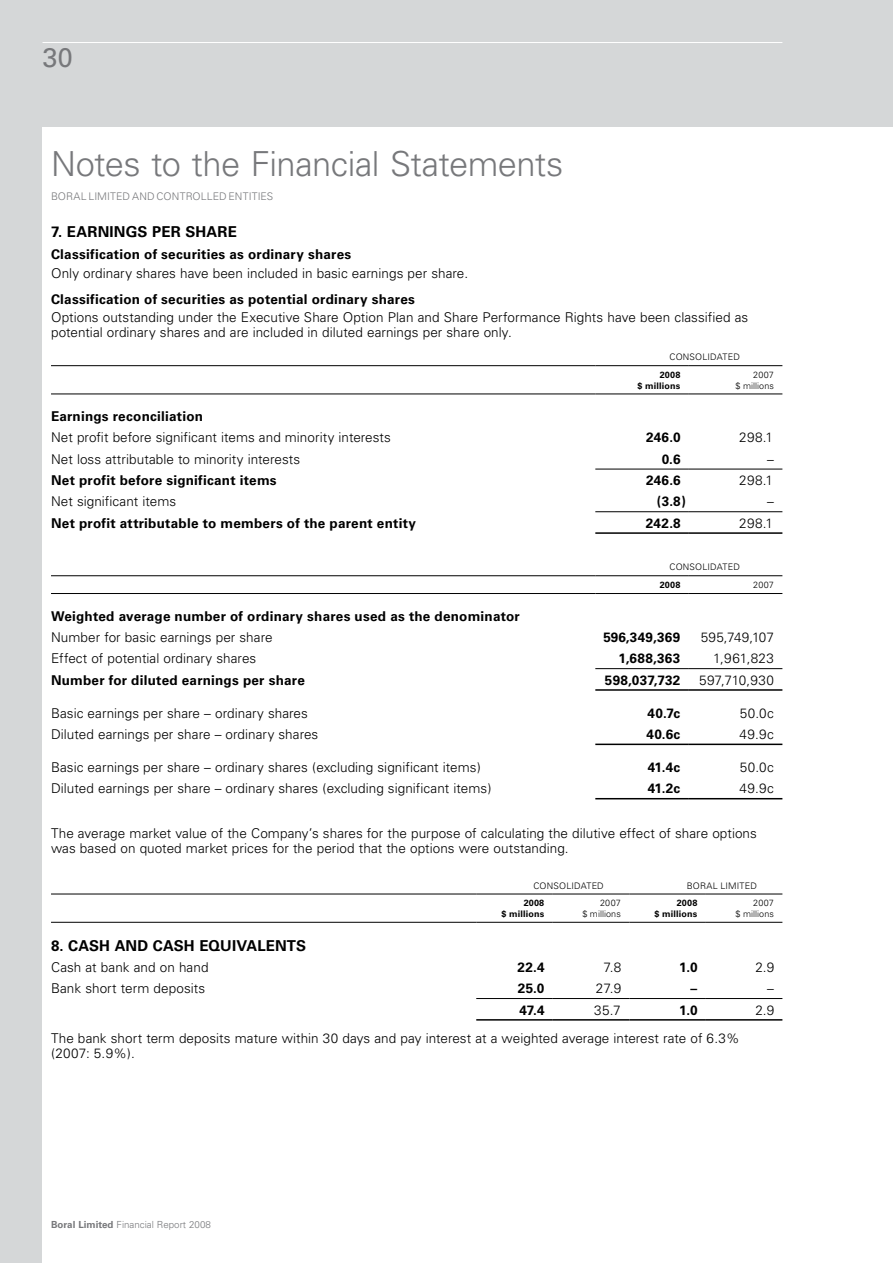
<style>
.page{position:relative;width:893px;height:1263px;background:#d5d7d8}
.page>*{position:absolute;margin:0;border:0;box-sizing:border-box;transform-origin:0 0}
.t1{font:300 34.5px "Univers";letter-spacing:-.015em;color:#77787b}
.t2{font:27px "Univers";color:#77787b}
.t3{font:700 15px "Univers";letter-spacing:.01em;color:#000}
.t4{font:300 13.5px/15px "Univers";letter-spacing:.005em;color:#000}
.t5{font:700 13.5px "Univers";letter-spacing:.015em;color:#000}
.t6{font:300 10.5px "Univers";color:#77787b}
.t7{font:300 9.75px "Univers";color:#77787b}
.t8{font:300 9px/10.5px "Univers";letter-spacing:.015em;color:#000;text-align:right}
.t9{font:700 9px/10.5px "Univers";letter-spacing:.02em;color:#000;text-align:right}
.s1{font-weight:700}
</style>
<div class="page">
<hr style="left:43px;top:42px;width:739px;height:1px;background:#fff">
<div style="left:43px;top:128px;width:850px;height:1135px;background:#fff"></div>
<hr style="left:51px;top:365px;width:544px;height:1px;background:#000">
<hr style="left:595px;top:365px;width:94px;height:1px;background:#000">
<hr style="left:689px;top:365px;width:93px;height:1px;background:#000">
<hr style="left:51px;top:575px;width:544px;height:1px;background:#000">
<hr style="left:595px;top:575px;width:94px;height:1px;background:#000">
<hr style="left:689px;top:575px;width:93px;height:1px;background:#000">
<hr style="left:595px;top:798px;width:94px;height:1px;background:#000">
<hr style="left:689px;top:798px;width:93px;height:1px;background:#000">
<hr style="left:595px;top:744px;width:94px;height:1px;background:#000">
<hr style="left:689px;top:744px;width:93px;height:1px;background:#000">
<hr style="left:595px;top:689px;width:94px;height:2px;background:#000">
<hr style="left:689px;top:689px;width:93px;height:2px;background:#000">
<hr style="left:595px;top:668px;width:94px;height:1px;background:#000">
<hr style="left:689px;top:668px;width:93px;height:1px;background:#000">
<hr style="left:595px;top:593px;width:94px;height:1px;background:#000">
<hr style="left:689px;top:593px;width:93px;height:1px;background:#000">
<hr style="left:595px;top:532px;width:94px;height:2px;background:#000">
<hr style="left:689px;top:532px;width:93px;height:2px;background:#000">
<hr style="left:595px;top:511px;width:94px;height:1px;background:#000">
<hr style="left:689px;top:511px;width:93px;height:1px;background:#000">
<hr style="left:595px;top:469px;width:94px;height:1px;background:#000">
<hr style="left:689px;top:469px;width:93px;height:1px;background:#000">
<hr style="left:51px;top:394px;width:544px;height:1px;background:#000">
<hr style="left:595px;top:394px;width:94px;height:1px;background:#000">
<hr style="left:689px;top:394px;width:93px;height:1px;background:#000">
<hr style="left:51px;top:593px;width:544px;height:1px;background:#000">
<hr style="left:476px;top:1019px;width:77px;height:1px;background:#000">
<hr style="left:553px;top:1019px;width:76px;height:1px;background:#000">
<hr style="left:629px;top:1019px;width:77px;height:1px;background:#000">
<hr style="left:706px;top:1019px;width:76px;height:1px;background:#000">
<hr style="left:476px;top:998px;width:77px;height:1px;background:#000">
<hr style="left:553px;top:998px;width:76px;height:1px;background:#000">
<hr style="left:629px;top:998px;width:77px;height:1px;background:#000">
<hr style="left:706px;top:998px;width:76px;height:1px;background:#000">
<hr style="left:51px;top:922px;width:425px;height:1px;background:#000">
<hr style="left:476px;top:922px;width:77px;height:1px;background:#000">
<hr style="left:553px;top:922px;width:76px;height:1px;background:#000">
<hr style="left:629px;top:922px;width:77px;height:1px;background:#000">
<hr style="left:706px;top:922px;width:76px;height:1px;background:#000">
<hr style="left:51px;top:894px;width:425px;height:1px;background:#000">
<hr style="left:476px;top:894px;width:77px;height:1px;background:#000">
<hr style="left:553px;top:894px;width:76px;height:1px;background:#000">
<hr style="left:629px;top:894px;width:77px;height:1px;background:#000">
<hr style="left:706px;top:894px;width:76px;height:1px;background:#000">
<h2 class="t2" style="left:43px;top:41px;width:32px">30</h2>
<h1 class="t1" style="left:51px;top:143px;width:514px">Notes to the Financial Statements</h1>
<p class="t6" style="left:51px;top:190px;width:15px">Boral</p>
<p class="t6" style="left:88px;top:190px;width:7px">limited</p>
<p class="t6" style="left:132px;top:190px;width:9px">and</p>
<p class="t6" style="left:157px;top:190px;width:8px">controlled</p>
<p class="t6" style="left:229px;top:190px;width:13px">Entities</p>
<p class="t3" style="left:51px;top:223px;width:186px">7. EARNINGS PER SHARE</p>
<p class="t5" style="left:51px;top:246px;width:302px">Classification of securities as ordinary shares</p>
<p class="t4" style="left:51px;top:266px;width:419px">Only ordinary shares have been included in basic earnings per share.</p>
<p class="t5" style="left:51px;top:291px;width:365px">Classification of securities as potential ordinary shares</p>
<p class="t4" style="left:51px;top:310px;width:699px">Options outstanding under the Executive Share Option Plan and Share Performance Rights have been classified as potential ordinary shares and are included in diluted earnings per share only.</p>
<p class="t8" style="left:669px;top:352px;width:72px">CONSOLIDATED</p>
<p class="t9" style="left:638px;top:370px;width:44px">2008<br>$ millions</p>
<p class="t8" style="left:735px;top:370px;width:40px">2007<br>$ millions</p>
<p class="t5" style="left:51px;top:408px;width:153px">Earnings reconciliation</p>
<p class="t4" style="left:51px;top:430px;width:341px">Net profit before significant items and minority interests</p>
<p class="t5" style="left:646px;top:430px;width:36px">246.0</p>
<p class="t4" style="left:739px;top:430px;width:35px">298.1</p>
<p class="t4" style="left:51px;top:451px;width:251px">Net loss attributable to minority interests</p>
<p class="t5" style="left:662px;top:451px;width:20px">0.6</p>
<p class="t4" style="left:767px;top:451px;width:8px">–</p>
<p class="t5" style="left:51px;top:472px;width:227px">Net profit before significant items</p>
<p class="t5" style="left:646px;top:472px;width:36px">246.6</p>
<p class="t4" style="left:739px;top:473px;width:35px">298.1</p>
<p class="t4" style="left:51px;top:494px;width:127px">Net significant items</p>
<p class="t5" style="left:657px;top:494px;width:31px">(3.8)</p>
<p class="t4" style="left:767px;top:494px;width:8px">–</p>
<p class="t5" style="left:51px;top:515px;width:366px">Net profit attributable to members of the parent entity</p>
<p class="t5" style="left:646px;top:515px;width:36px">242.8</p>
<p class="t4" style="left:739px;top:515px;width:35px">298.1</p>
<p class="t8" style="left:669px;top:562px;width:72px">CONSOLIDATED</p>
<p class="t9" style="left:660px;top:580px;width:22px">2008</p>
<p class="t8" style="left:753px;top:580px;width:22px">2007</p>
<p class="t5" style="left:51px;top:608px;width:470px">Weighted average number of ordinary shares used as the denominator</p>
<p class="t4" style="left:51px;top:630px;width:223px">Number for basic earnings per share</p>
<p class="t5" style="left:603px;top:629px;width:78px">596,349,369</p>
<p class="t4" style="left:701px;top:630px;width:75px">595,749,107</p>
<p class="t4" style="left:51px;top:651px;width:207px">Effect of potential ordinary shares</p>
<p class="t5" style="left:618px;top:651px;width:63px">1,688,363</p>
<p class="t4" style="left:713px;top:651px;width:62px">1,961,823</p>
<p class="t5" style="left:51px;top:672px;width:255px">Number for diluted earnings per share</p>
<p class="t5" style="left:605px;top:672px;width:77px">598,037,732</p>
<p class="t4" style="left:699px;top:672px;width:76px">597,710,930</p>
<p class="t4" style="left:51px;top:705px;width:258px">Basic earnings per share – ordinary shares</p>
<p class="t5" style="left:648px;top:705px;width:34px">40.7c</p>
<p class="t4" style="left:740px;top:705px;width:36px">50.0c</p>
<p class="t4" style="left:51px;top:727px;width:269px">Diluted earnings per share – ordinary shares</p>
<p class="t5" style="left:646px;top:726px;width:35px">40.6c</p>
<p class="t4" style="left:739px;top:727px;width:36px">49.9c</p>
<p class="t4" style="left:51px;top:760px;width:431px">Basic earnings per share – ordinary shares (excluding significant items)</p>
<p class="t5" style="left:648px;top:759px;width:34px">41.4c</p>
<p class="t4" style="left:740px;top:760px;width:36px">50.0c</p>
<p class="t4" style="left:51px;top:781px;width:442px">Diluted earnings per share – ordinary shares (excluding significant items)</p>
<p class="t5" style="left:648px;top:781px;width:34px">41.2c</p>
<p class="t4" style="left:739px;top:781px;width:36px">49.9c</p>
<p class="t4" style="left:51px;top:825px;width:707px">The average market value of the Company’s shares for the purpose of calculating the dilutive effect of share options was based on quoted market prices for the period that the options were outstanding.</p>
<p class="t8" style="left:533px;top:880px;width:72px">CONSOLIDATED</p>
<p class="t8" style="left:687px;top:880px;width:72px">BORAL LIMITED</p>
<p class="t9" style="left:501px;top:898px;width:44px">2008<br>$ millions</p>
<p class="t8" style="left:582px;top:898px;width:40px">2007<br>$ millions</p>
<p class="t9" style="left:655px;top:898px;width:44px">2008<br>$ millions</p>
<p class="t8" style="left:735px;top:898px;width:40px">2007<br>$ millions</p>
<p class="t3" style="left:51px;top:936px;width:256px">8. CASH AND CASH EQUIVALENTS</p>
<p class="t4" style="left:51px;top:959px;width:159px">Cash at bank and on hand</p>
<p class="t5" style="left:518px;top:959px;width:29px">22.4</p>
<p class="t4" style="left:603px;top:959px;width:19px">7.8</p>
<p class="t5" style="left:679px;top:959px;width:20px">1.0</p>
<p class="t4" style="left:755px;top:959px;width:21px">2.9</p>
<p class="t4" style="left:51px;top:981px;width:156px">Bank short term deposits</p>
<p class="t5" style="left:518px;top:980px;width:28px">25.0</p>
<p class="t4" style="left:596px;top:981px;width:27px">27.9</p>
<p class="t5" style="left:690px;top:980px;width:8px">–</p>
<p class="t4" style="left:767px;top:981px;width:8px">–</p>
<p class="t5" style="left:519px;top:1002px;width:27px">47.4</p>
<p class="t4" style="left:594px;top:1002px;width:28px">35.7</p>
<p class="t5" style="left:679px;top:1002px;width:20px">1.0</p>
<p class="t4" style="left:755px;top:1002px;width:21px">2.9</p>
<p class="t4" style="left:51px;top:1031px;width:690px">The bank short term deposits mature within 30 days and pay interest at a weighted average interest rate of 6.3% (2007: 5.9%).</p>
<p class="t7" style="left:51px;top:1219px;width:161px"><span class="s1">Boral Limited</span> Financial Report 2008</p>
</div>
